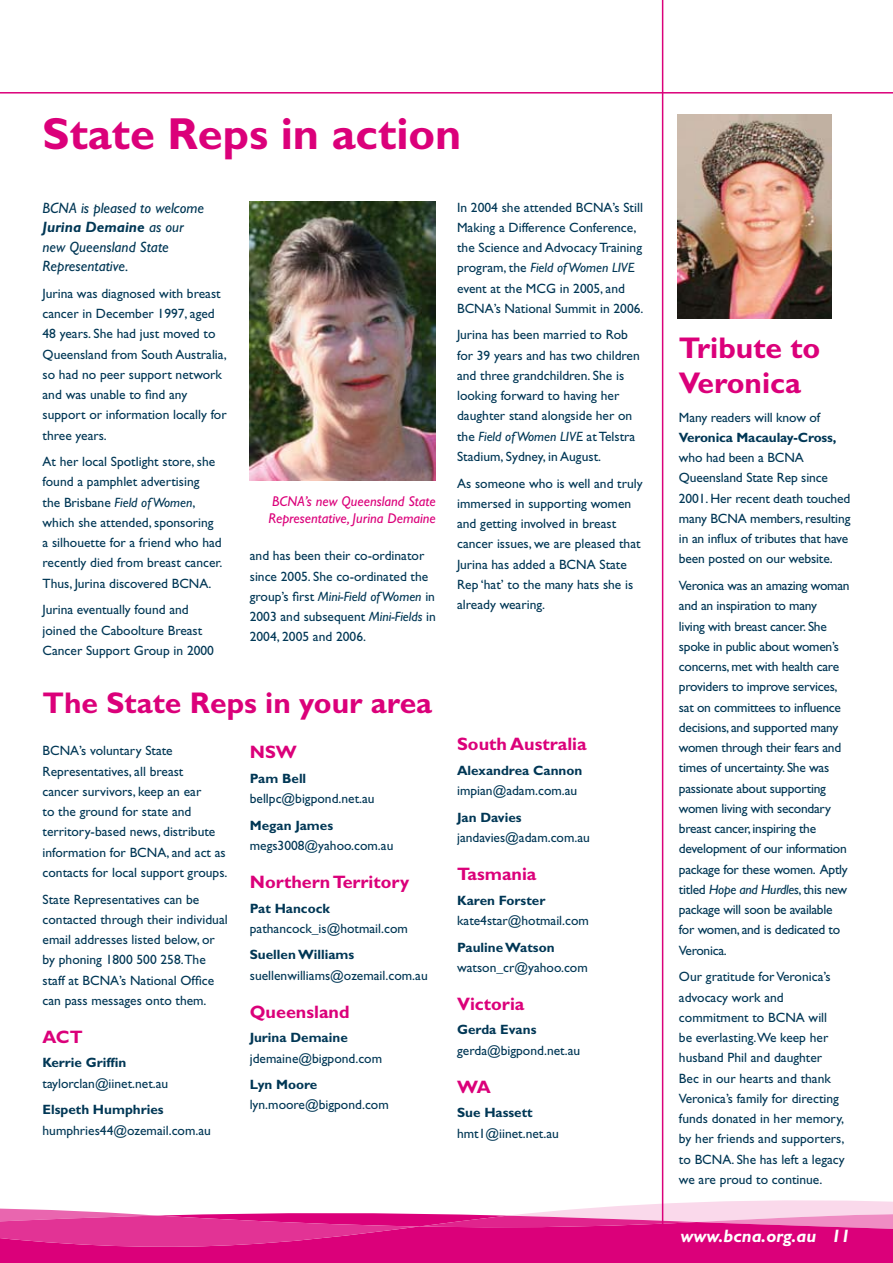
<style>
.page{position:relative;width:893px;height:1263px;background:#fff}
.page>*{position:absolute;margin:0;border:0;box-sizing:border-box;transform-origin:0 0}
.t1{font:700 45px "Gill Sans";color:#db007a}
.t2{font:700 30px/34.5px "Gill Sans";color:#db007a}
.t3{font:700 18px "Gill Sans";color:#db007a}
.t4{font:italic 700 18px "Gill Sans";color:#fff}
.t5{font:italic 15px/19.5px "Gill Sans";color:#003755}
.t6{font:italic 14.25px/17.1px "Gill Sans";color:#db007a}
.t7{font:13.5px/20.2px "Gill Sans";color:#003755}
.t8{font:13.5px/20.2px "Gill Sans";letter-spacing:-.02em;color:#003755}
.t9{font:700 13.5px "Gill Sans";color:#003755}
.s1{font-weight:700}
.s2{font-style:italic}
</style>
<div class="page">
<hr style="left:0;top:92px;width:893px;height:2px;background:#db007a">
<svg style="left:0;top:1194px;width:893px;height:69px"></svg>
<hr style="left:662px;top:0;width:1px;height:1250px;background:#db007a">
<img style="left:250px;top:201px;width:186px;height:279px">
<img style="left:677px;top:115px;width:155px;height:204px">
<h1 class="t1" style="left:43px;top:108px;width:420px">State Reps in action</h1>
<p class="t5" style="left:43px;top:198px;width:163px">BCNA is pleased to welcome<br><span class="s1">Jurina Demaine</span> as our new Queensland State<br>Representative.</p>
<p class="t7" style="left:43px;top:283px;width:186px">Jurina was diagnosed with breast cancer in December 1997, aged<br>48 years. She had just moved to<br>Queensland from South Australia, so had no peer support network and was unable to find any support or information locally for three years.</p>
<p class="t7" style="left:43px;top:451px;width:181px">At her local Spotlight store, she found a pamphlet advertising<br>the Brisbane <span class="s2">Field of Women</span>, which she attended, sponsoring a silhouette for a friend who had recently died from breast cancer.<br>Thus, Jurina discovered BCNA.</p>
<p class="t7" style="left:43px;top:600px;width:173px">Jurina eventually found and joined the Caboolture Breast<br>Cancer Support Group in 2000</p>
<p class="t6" style="left:269px;top:493px;width:169px">BCNA’s new Queensland State<br>Representative, Jurina Demaine</p>
<p class="t7" style="left:250px;top:545px;width:188px">and has been their co-ordinator since 2005. She co-ordinated the group’s first <span class="s2">Mini-Field of Women</span> in<br>2003 and subsequent <span class="s2">Mini-Fields</span> in<br>2004, 2005 and 2006.</p>
<h2 class="t2" style="left:43px;top:685px;width:391px">The State Reps in your area</h2>
<p class="t7" style="left:43px;top:741px;width:186px">BCNA’s voluntary State<br>Representatives, all breast<br>cancer survivors, keep an ear<br>to the ground for state and territory-based news, distribute information for BCNA, and act as contacts for local support groups.</p>
<p class="t7" style="left:43px;top:889px;width:187px">State Representatives can be contacted through their individual email addresses listed below, or by phoning 1800 500 258.The staff at BCNA’s National Office can pass messages onto them.</p>
<h3 class="t3" style="left:43px;top:1026px;width:42px">ACT</h3>
<p class="t9" style="left:43px;top:1055px;width:85px">Kerrie Griffin</p>
<p class="t7" style="left:43px;top:1073px;width:127px">taylorclan@iinet.net.au</p>
<p class="t9" style="left:43px;top:1102px;width:123px">Elspeth Humphries</p>
<p class="t7" style="left:43px;top:1120px;width:170px">humphries44@ozemail.com.au</p>
<h3 class="t3" style="left:250px;top:741px;width:49px">NSW</h3>
<p class="t9" style="left:250px;top:770px;width:58px">Pam Bell</p>
<p class="t7" style="left:250px;top:788px;width:126px">bellpc@bigpond.net.au</p>
<p class="t9" style="left:250px;top:817px;width:85px">Megan James</p>
<p class="t7" style="left:250px;top:835px;width:145px">megs3008@yahoo.com.au</p>
<h3 class="t3" style="left:250px;top:871px;width:161px">Northern Territory</h3>
<p class="t9" style="left:250px;top:900px;width:82px">Pat Hancock</p>
<p class="t7" style="left:250px;top:918px;width:160px">pathancock_is@hotmail.com</p>
<p class="t9" style="left:250px;top:947px;width:106px">Suellen Williams</p>
<p class="t7" style="left:250px;top:965px;width:179px">suellenwilliams@ozemail.com.au</p>
<h3 class="t3" style="left:250px;top:1001px;width:101px">Queensland</h3>
<p class="t9" style="left:250px;top:1030px;width:99px">Jurina Demaine</p>
<p class="t7" style="left:250px;top:1048px;width:134px">jdemaine@bigpond.com</p>
<p class="t9" style="left:250px;top:1077px;width:69px">Lyn Moore</p>
<p class="t7" style="left:250px;top:1095px;width:140px">lyn.moore@bigpond.com</p>
<p class="t7" style="left:457px;top:197px;width:188px">In 2004 she attended BCNA’s Still<br>Making a Difference Conference, the Science and Advocacy Training program, the <span class="s2">Field of Women LIVE </span>event at the MCG in 2005, and<br>BCNA’s National Summit in 2006.</p>
<p class="t7" style="left:457px;top:325px;width:184px">Jurina has been married to Rob for 39 years and has two children and three grandchildren. She is looking forward to having her daughter stand alongside her on the <span class="s2">Field of Women LIVE</span> at Telstra<br>Stadium, Sydney, in August.</p>
<p class="t7" style="left:457px;top:473px;width:187px">As someone who is well and truly immersed in supporting women and getting involved in breast cancer issues, we are pleased that<br>Jurina has added a BCNA State<br>Rep ‘hat’ to the many hats she is already wearing.</p>
<h3 class="t3" style="left:457px;top:734px;width:131px">South Australia</h3>
<p class="t9" style="left:457px;top:762px;width:127px">Alexandrea Cannon</p>
<p class="t7" style="left:457px;top:780px;width:122px">impian@adam.com.au</p>
<p class="t9" style="left:457px;top:809px;width:66px">Jan Davies</p>
<p class="t7" style="left:457px;top:827px;width:134px">jandavies@adam.com.au</p>
<h3 class="t3" style="left:457px;top:863px;width:81px">Tasmania</h3>
<p class="t9" style="left:457px;top:892px;width:90px">Karen Forster</p>
<p class="t7" style="left:457px;top:910px;width:133px">kate4star@hotmail.com</p>
<p class="t9" style="left:457px;top:939px;width:99px">Pauline Watson</p>
<p class="t7" style="left:457px;top:957px;width:132px">watson_cr@yahoo.com</p>
<h3 class="t3" style="left:457px;top:993px;width:69px">Victoria</h3>
<p class="t9" style="left:457px;top:1022px;width:81px">Gerda Evans</p>
<p class="t7" style="left:457px;top:1040px;width:125px">gerda@bigpond.net.au</p>
<h3 class="t3" style="left:457px;top:1076px;width:35px">WA</h3>
<p class="t9" style="left:457px;top:1105px;width:77px">Sue Hassett</p>
<p class="t7" style="left:457px;top:1123px;width:103px">hmt1@iinet.net.au</p>
<h2 class="t2" style="left:679px;top:331px;width:143px">Tribute to<br>Veronica</h2>
<p class="t7" style="left:679px;top:407px;width:143px">Many readers will know of</p>
<p class="t9" style="left:679px;top:429px;width:159px">Veronica Macaulay-Cross,</p>
<p class="t7" style="left:679px;top:447px;width:173px">who had been a BCNA<br>Queensland State Rep since<br>2001. Her recent death touched many BCNA members, resulting in an influx of tributes that have been posted on our website.</p>
<p class="t8" style="left:679px;top:575px;width:172px">Veronica was an amazing woman and an inspiration to many<br>living with breast cancer. She spoke in public about women’s concerns, met with health care providers to improve services, sat on committees to influence decisions, and supported many women through their fears and times of uncertainty. She was passionate about supporting women living with secondary breast cancer, inspiring the development of our information package for these women. Aptly titled <span class="s2">Hope and Hurdles</span>, this new package will soon be available for women, and is dedicated to<br>Veronica.</p>
<p class="t7" style="left:679px;top:966px;width:167px">Our gratitude for Veronica’s advocacy work and commitment to BCNA will<br>be everlasting.We keep her husband Phil and daughter<br>Bec in our hearts and thank<br>Veronica’s family for directing funds donated in her memory, by her friends and supporters, to BCNA. She has left a legacy we are proud to continue.</p>
<h3 class="t4" style="left:680px;top:1226px;width:159px">www.bcna.org.au 11</h3>
</div>
